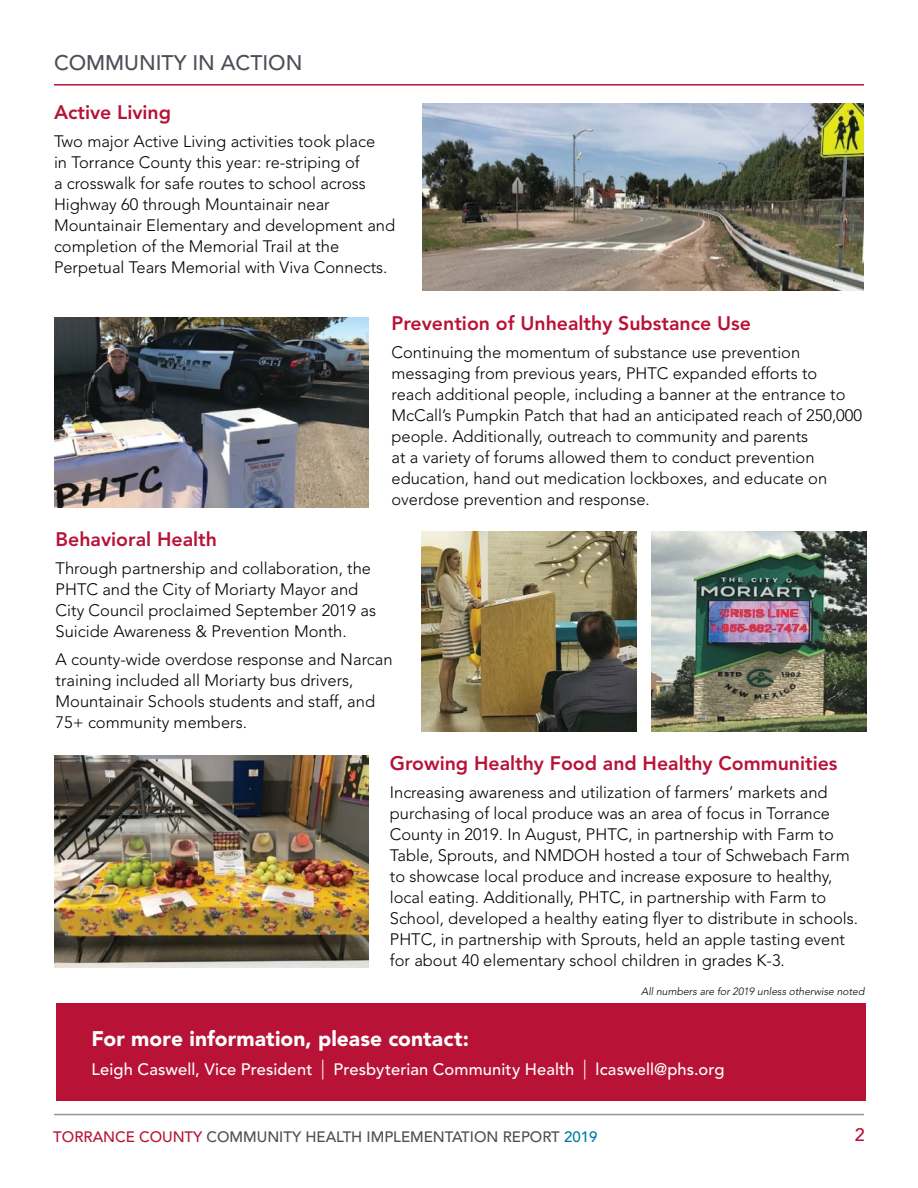
<style>
.page{position:relative;width:918px;height:1188px;background:#fff}
.page>*{position:absolute;margin:0;border:0;box-sizing:border-box;transform-origin:0 0}
.t1{font:900 21px "Avenir";letter-spacing:.005em;color:#fff}
.t2{font:500 21px "Avenir";color:#4d4e57}
.t3{font:800 19.5px "Avenir";color:#b81237}
.t4{font:500 18px "Avenir";color:#b81237}
.t5{font:300 16.5px/21px "Avenir";color:#000}
.t6{font:500 16.5px "Avenir";letter-spacing:.005em;color:#fff}
.t7{font:500 15px "Avenir";color:#4d4e57}
.t8{font:italic 300 10.5px "Avenir";color:#000}
.s1{font-size:25.5px}
.s2{color:#b81237}
.s3{color:#0079a3}
</style>
<div class="page">
<hr style="left:54px;top:1114px;width:810px;height:1px;background:#939598">
<hr style="left:54px;top:84px;width:810px;height:2px;background:#b81237">
<img style="left:422px;top:532px;width:215px;height:200px">
<img style="left:651px;top:532px;width:215px;height:200px">
<img style="left:55px;top:755px;width:314px;height:212px">
<div style="left:56px;top:1003px;width:810px;height:98px;background:#b81237"></div>
<img style="left:422px;top:103px;width:442px;height:188px">
<img style="left:54px;top:318px;width:314px;height:190px">
<p class="t2" style="left:54px;top:51px;width:250px">COMMUNITY IN ACTION</p>
<p class="t3" style="left:54px;top:101px;width:119px">Active Living</p>
<p class="t5" style="left:54px;top:131px;width:343px">Two major Active Living activities took place<br>in Torrance County this year: re-striping of<br>a crosswalk for safe routes to school across Highway 60 through Mountainair near Mountainair Elementary and development and completion of the Memorial Trail at the Perpetual Tears Memorial with Viva Connects.</p>
<p class="t3" style="left:392px;top:312px;width:361px">Prevention of Unhealthy Substance Use</p>
<p class="t5" style="left:392px;top:342px;width:472px">Continuing the momentum of substance use prevention messaging from previous years, PHTC expanded efforts to<br>reach additional people, including a banner at the entrance to McCall’s Pumpkin Patch that had an anticipated reach of 250,000 people. Additionally, outreach to community and parents<br>at a variety of forums allowed them to conduct prevention education, hand out medication lockboxes, and educate on overdose prevention and response.</p>
<p class="t3" style="left:56px;top:528px;width:163px">Behavioral Health</p>
<p class="t5" style="left:56px;top:558px;width:322px">Through partnership and collaboration, the PHTC and the City of Moriarty Mayor and City Council proclaimed September 2019 as Suicide Awareness &amp; Prevention Month.</p>
<p class="t5" style="left:56px;top:649px;width:338px">A county-wide overdose response and Narcan training included all Moriarty bus drivers, Mountainair Schools students and staff, and 75+ community members.</p>
<p class="t3" style="left:390px;top:752px;width:449px">Growing Healthy Food and Healthy Communities</p>
<p class="t5" style="left:390px;top:781px;width:470px">Increasing awareness and utilization of farmers’ markets and purchasing of local produce was an area of focus in Torrance County in 2019. In August, PHTC, in partnership with Farm to Table, Sprouts, and NMDOH hosted a tour of Schwebach Farm to showcase local produce and increase exposure to healthy, local eating. Additionally, PHTC, in partnership with Farm to School, developed a healthy eating flyer to distribute in schools.<br>PHTC, in partnership with Sprouts, held an apple tasting event for about 40 elementary school children in grades K-3.</p>
<p class="t8" style="left:641px;top:985px;width:225px">All numbers are for 2019 unless otherwise noted</p>
<p class="t1" style="left:92px;top:1026px;width:379px">For more information, please contact:</p>
<p class="t6" style="left:92px;top:1059px;width:635px">Leigh Caswell, Vice President <span class="s1">|</span> Presbyterian Community Health <span class="s1">|</span> lcaswell@phs.org</p>
<p class="t7" style="left:53px;top:1128px;width:546px"><span class="s2">TORRANCE COUNTY</span> COMMUNITY HEALTH IMPLEMENTATION REPORT <span class="s3">2019</span></p>
<p class="t4" style="left:855px;top:1125px;width:12px">2</p>
</div>
